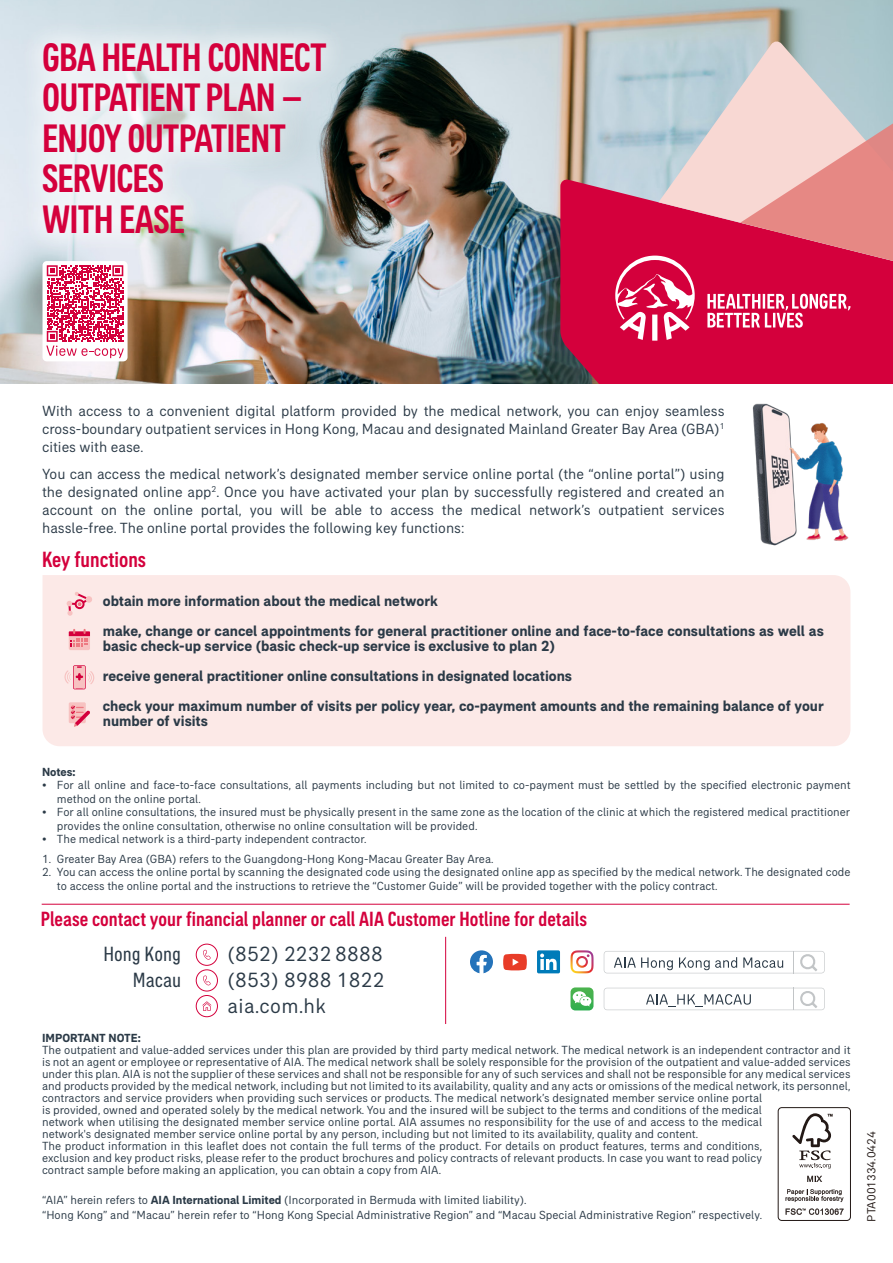
<style>
.page{position:relative;width:893px;height:1263px;background:#fff}
.page>*{position:absolute;margin:0;border:0;box-sizing:border-box;transform-origin:0 0}
.t1{font:500 condensed 40.5px/40.5px "AIA Everest";letter-spacing:-.02em;color:#d4003c}
.t2{font:500 condensed 22.5px "AIA Everest";color:#d4003c}
.t3{font:500 condensed 21px "AIA Everest";color:#d4003c}
.t4{font:21px/25.7px "AIA Everest";letter-spacing:.01em;color:#2b3a47}
.t5{font:condensed 21px "AIA Everest";color:#2b3a47}
.t6{font:15px/18px "AIA Everest";color:#2b3a47;text-align:justify}
.t7{font:700 15px/30px "AIA Everest";color:#2b3a47}
.t8{font:12px/12px "AIA Everest";color:#2b3a47}
.t9{font:700 12px "AIA Everest";color:#2b3a47}
.t10{font:12px "AIA Everest";color:#231916}
.s1{font-weight:700}
</style>
<div class="page">
<div style="left:778px;top:1107px;width:73px;height:114px;border:1px solid #231916;border-radius:4px"></div>
<svg style="left:792px;top:1113px;width:40px;height:55px"></svg>
<svg style="left:807px;top:1176px;width:15px;height:6px"></svg>
<svg style="left:785px;top:1189px;width:58px;height:13px"></svg>
<svg style="left:786px;top:1208px;width:58px;height:7px"></svg>
<div style="left:43px;top:575px;width:807px;height:171px;background:#fce9e7"></div>
<img style="left:437px;top:0;width:456px;height:383px">
<svg style="left:560px;top:179px;width:333px;height:204px;background:#cc063e"></svg>
<svg style="left:658px;top:40px;width:235px;height:23px;background:#b7c9ce"></svg>
<svg style="left:615px;top:63px;width:278px;height:278px;background:#d97e94"></svg>
<img style="left:0;top:0;width:437px;height:384px">
<img style="left:752px;top:403px;width:97px;height:143px">
<hr style="left:445px;top:937px;width:1px;height:87px;background:#d4003c">
<div style="left:537px;top:950px;width:23px;height:23px;background:#007bb9;border-radius:2px"></div>
<svg style="left:540px;top:953px;width:17px;height:17px"></svg>
<svg style="left:503px;top:954px;width:24px;height:16px"></svg>
<svg style="left:604px;top:951px;width:221px;height:22px"></svg>
<svg style="left:604px;top:988px;width:221px;height:22px"></svg>
<svg style="left:570px;top:987px;width:23px;height:23px"></svg>
<svg style="left:570px;top:950px;width:23px;height:23px"></svg>
<svg style="left:470px;top:950px;width:23px;height:23px"></svg>
<hr style="left:42px;top:904px;width:808px;height:1px;background:#d4003c">
<div style="left:196px;top:944px;width:22px;height:22px;background:#fff;border:1px solid #d4003c;border-radius:50%"></div>
<svg style="left:203px;top:950px;width:8px;height:10px"></svg>
<svg style="left:196px;top:969px;width:22px;height:22px"></svg>
<svg style="left:203px;top:975px;width:8px;height:10px"></svg>
<div style="left:196px;top:995px;width:22px;height:22px;background:#fff;border:1px solid #d4003c;border-radius:50%"></div>
<svg style="left:202px;top:1001px;width:9px;height:10px"></svg>
<svg style="left:67px;top:591px;width:25px;height:25px"></svg>
<div style="left:69px;top:702px;width:17px;height:21px;background:#f7c2c1;border-radius:2px"></div>
<svg style="left:71px;top:705px;width:19px;height:22px"></svg>
<svg style="left:65px;top:666px;width:29px;height:23px"></svg>
<svg style="left:69px;top:629px;width:21px;height:21px"></svg>
<div style="left:43px;top:261px;width:85px;height:100px;background:#fff;border-radius:4px"></div>
<svg style="left:46px;top:265px;width:78px;height:93px"></svg>
<h1 class="t1" style="left:42px;top:36px;width:286px">GBA HEALTH CONNECT<br>OUTPATIENT PLAN –<br>ENJOY OUTPATIENT<br>SERVICES<br>WITH EASE</h1>
<p class="t6" style="left:42px;top:402px;width:684px">With access to a convenient digital platform provided by the medical network, you can enjoy seamless cross-boundary outpatient services in Hong Kong, Macau and designated Mainland Greater Bay Area (GBA)<sup>1 </sup>cities with ease.</p>
<p class="t6" style="left:42px;top:465px;width:684px">You can access the medical network’s designated member service online portal (the “online portal”) using the designated online app<sup>2</sup>. Once you have activated your plan by successfully registered and created an account on the online portal, you will be able to access the medical network’s outpatient services hassle-free. The online portal provides the following key functions:</p>
<h2 class="t2" style="left:42px;top:547px;width:106px">Key functions</h2>
<p class="t7" style="left:103px;top:586px;width:722px">obtain more information about the medical network<br>make, change or cancel appointments for general practitioner online and face-to-face consultations as well as</p>
<p class="t7" style="left:103px;top:631px;width:723px">basic check-up service (basic check-up service is exclusive to plan 2)<br>receive general practitioner online consultations in designated locations<br>check your maximum number of visits per policy year, co-payment amounts and the remaining balance of your</p>
<p class="t7" style="left:103px;top:706px;width:107px">number of visits</p>
<p class="t9" style="left:42px;top:765px;width:35px">Notes:</p>
<p class="t8" style="left:57px;top:778px;width:795px;line-height:13.5px;text-indent:-15px">• For all online and face-to-face consultations, all payments including but not limited to co-payment must be settled by the specified electronic payment method on the online portal.</p>
<p class="t8" style="left:57px;top:805px;width:795px;line-height:13.5px;text-indent:-15px">• For all online consultations, the insured must be physically present in the same zone as the location of the clinic at which the registered medical practitioner provides the online consultation, otherwise no online consultation will be provided.</p>
<p class="t8" style="left:42px;top:833px;width:326px">• The medical network is a third-party independent contractor.</p>
<p class="t8" style="left:42px;top:853px;width:453px">1. Greater Bay Area (GBA) refers to the Guangdong-Hong Kong-Macau Greater Bay Area.</p>
<p class="t8" style="left:57px;top:865px;width:795px;line-height:13.5px;text-indent:-15px">2. You can access the online portal by scanning the designated code using the designated online app as specified by the medical network. The designated code to access the online portal and the instructions to retrieve the “Customer Guide” will be provided together with the policy contract.</p>
<h3 class="t3" style="left:41px;top:907px;width:548px">Please contact your financial planner or call AIA Customer Hotline for details</h3>
<h3 class="t5" style="left:103px;top:942px;width:79px">Hong Kong</h3>
<h3 class="t4" style="left:227px;top:941px;width:157px">(852) 2232 8888</h3>
<h3 class="t5" style="left:133px;top:968px;width:50px">Macau</h3>
<h3 class="t4" style="left:227px;top:967px;width:159px">(853) 8988 1822 aia.com.hk</h3>
<p class="t9" style="left:42px;top:1031px;width:100px">IMPORTANT NOTE:</p>
<p class="t8" style="left:42px;top:1044px;width:810px">The outpatient and value-added services under this plan are provided by third party medical network. The medical network is an independent contractor and it is not an agent or employee or representative of AIA. The medical network shall be solely responsible for the provision of the outpatient and value-added services under this plan. AIA is not the supplier of these services and shall not be responsible for any of such services and shall not be responsible for any medical services and products provided by the medical network, including but not limited to its availability, quality and any acts or omissions of the medical network, its personnel, contractors and service providers when providing such services or products. The medical network’s designated member service online portal<br>is provided, owned and operated solely by the medical network. You and the insured will be subject to the terms and conditions of the medical<br>network when utilising the designated member service online portal. AIA assumes no responsibility for the use of and access to the medical<br>network's designated member service online portal by any person, including but not limited to its availability, quality and content.<br>The product information in this leaflet does not contain the full terms of the product. For details on product features, terms and conditions,<br>exclusion and key product risks, please refer to the product brochures and policy contracts of relevant products. In case you want to read policy<br>contract sample before making an application, you can obtain a copy from AIA.</p>
<p class="t8" style="left:42px;top:1192px;width:721px;line-height:15px">“AIA” herein refers to <span class="s1">AIA International Limited</span> (Incorporated in Bermuda with limited liability).<br>“Hong Kong” and “Macau” herein refer to “Hong Kong Special Administrative Region” and “Macau Special Administrative Region” respectively.</p>
<p class="t10" style="left:865px;top:1221px;width:91px;rotate:-90deg">PTA001334.0424</p>
</div>
